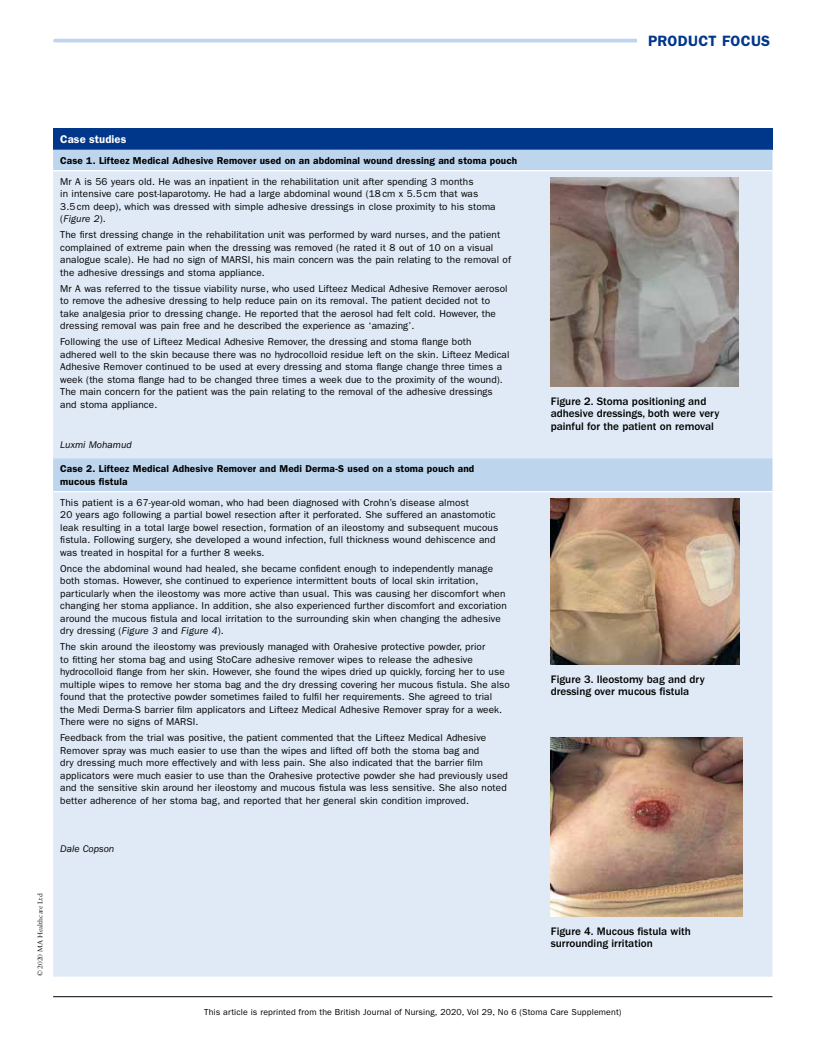
<style>
.page{position:relative;width:815px;height:1053px;background:#fff}
.page>*{position:absolute;margin:0;border:0;box-sizing:border-box;transform-origin:0 0}
.t1{font:600 15px "ITC Franklin Gothic Std";letter-spacing:.02em;color:#00378b}
.t2{font:500 11.25px/12.5px "ITC Franklin Gothic Std";color:#000}
.t3{font:600 11.25px "ITC Franklin Gothic Std";letter-spacing:.01em;color:#fff}
.t4{font:10px/12.5px "ITC Franklin Gothic Std";letter-spacing:.01em;color:#000}
.t5{font:600 10px/12.5px "ITC Franklin Gothic Std";letter-spacing:.015em;color:#000}
.t6{font:italic 10px "ITC Franklin Gothic Std";color:#000}
.t7{font:8.75px "ITC Franklin Gothic Std";letter-spacing:.015em;color:#000}
.t8{font:7.5px "Bembo Std";color:#000}
.s1{font-style:italic}
</style>
<div class="page">
<hr style="left:55px;top:39px;width:690px;height:3px;background:#bdd5ed">
<div style="left:637px;top:35px;width:133px;height:11px;background:#fff"></div>
<hr style="left:53px;top:996px;width:719px;height:1px;background:#000">
<div style="left:53px;top:128px;width:719px;height:22px;background:#00378b"></div>
<div style="left:53px;top:150px;width:719px;height:20px;background:#bdd5ed"></div>
<div style="left:53px;top:171px;width:719px;height:805px;background:#dfeaf6"></div>
<hr style="left:53px;top:491px;width:465px;height:1px;background:#fff">
<hr style="left:518px;top:491px;width:254px;height:1px;background:#fff">
<img style="left:551px;top:737px;width:191px;height:179px">
<img style="left:551px;top:498px;width:188px;height:166px">
<img style="left:551px;top:177px;width:188px;height:209px">
<h1 class="t1" style="left:648px;top:32px;width:124px">PRODUCT FOCUS</h1>
<p class="t8" style="left:36px;top:976px;width:84px;rotate:-90deg">© 2020 MA Healthcare Ltd</p>
<p class="t3" style="left:60px;top:132px;width:68px">Case studies</p>
<p class="t5" style="left:60px;top:154px;width:459px">Case 1. Lifteez Medical Adhesive Remover used on an abdominal wound dressing and stoma pouch</p>
<p class="t4" style="left:60px;top:175px;width:437px">Mr A is 56 years old. He was an inpatient in the rehabilitation unit after spending 3 months<br>in intensive care post-laparotomy. He had a large abdominal wound (18cm x 5.5cm that was 3.5cm deep), which was dressed with simple adhesive dressings in close proximity to his stoma (<span class="s1">Figure 2</span>).</p>
<p class="t4" style="left:60px;top:229px;width:452px">The first dressing change in the rehabilitation unit was performed by ward nurses, and the patient complained of extreme pain when the dressing was removed (he rated it 8 out of 10 on a visual analogue scale). He had no sign of MARSI, his main concern was the pain relating to the removal of the adhesive dressings and stoma appliance.</p>
<p class="t4" style="left:60px;top:282px;width:449px">Mr A was referred to the tissue viability nurse, who used Lifteez Medical Adhesive Remover aerosol to remove the adhesive dressing to help reduce pain on its removal. The patient decided not to take analgesia prior to dressing change. He reported that the aerosol had felt cold. However, the dressing removal was pain free and he described the experience as ‘amazing’.</p>
<p class="t4" style="left:60px;top:336px;width:451px">Following the use of Lifteez Medical Adhesive Remover, the dressing and stoma flange both adhered well to the skin because there was no hydrocolloid residue left on the skin. Lifteez Medical Adhesive Remover continued to be used at every dressing and stoma flange change three times a week (the stoma flange had to be changed three times a week due to the proximity of the wound).<br>The main concern for the patient was the pain relating to the removal of the adhesive dressings and stoma appliance.</p>
<p class="t6" style="left:60px;top:439px;width:73px">Luxmi Mohamud</p>
<p class="t5" style="left:60px;top:462px;width:416px">Case 2. Lifteez Medical Adhesive Remover and Medi Derma-S used on a stoma pouch and mucous fistula</p>
<p class="t4" style="left:60px;top:496px;width:440px">This patient is a 67-year-old woman, who had been diagnosed with Crohn’s disease almost<br>20 years ago following a partial bowel resection after it perforated. She suffered an anastomotic leak resulting in a total large bowel resection, formation of an ileostomy and subsequent mucous fistula. Following surgery, she developed a wound infection, full thickness wound dehiscence and was treated in hospital for a further 8 weeks.</p>
<p class="t4" style="left:60px;top:562px;width:448px">Once the abdominal wound had healed, she became confident enough to independently manage both stomas. However, she continued to experience intermittent bouts of local skin irritation, particularly when the ileostomy was more active than usual. This was causing her discomfort when changing her stoma appliance. In addition, she also experienced further discomfort and excoriation around the mucous fistula and local irritation to the surrounding skin when changing the adhesive dry dressing (<span class="s1">Figure 3</span> and <span class="s1">Figure 4</span>).</p>
<p class="t4" style="left:60px;top:640px;width:451px">The skin around the ileostomy was previously managed with Orahesive protective powder, prior<br>to fitting her stoma bag and using StoCare adhesive remover wipes to release the adhesive hydrocolloid flange from her skin. However, she found the wipes dried up quickly, forcing her to use multiple wipes to remove her stoma bag and the dry dressing covering her mucous fistula. She also found that the protective powder sometimes failed to fulfil her requirements. She agreed to trial<br>the Medi Derma-S barrier film applicators and Lifteez Medical Adhesive Remover spray for a week.<br>There were no signs of MARSI.</p>
<p class="t4" style="left:60px;top:731px;width:449px">Feedback from the trial was positive, the patient commented that the Lifteez Medical Adhesive Remover spray was much easier to use than the wipes and lifted off both the stoma bag and<br>dry dressing much more effectively and with less pain. She also indicated that the barrier film applicators were much easier to use than the Orahesive protective powder she had previously used and the sensitive skin around her ileostomy and mucous fistula was less sensitive. She also noted better adherence of her stoma bag, and reported that her general skin condition improved.</p>
<p class="t6" style="left:60px;top:843px;width:56px">Dale Copson</p>
<p class="t2" style="left:551px;top:395px;width:170px">Figure 2. Stoma positioning and adhesive dressings, both were very painful for the patient on removal</p>
<p class="t2" style="left:551px;top:673px;width:156px">Figure 3. Ileostomy bag and dry dressing over mucous fistula</p>
<p class="t2" style="left:551px;top:924px;width:142px">Figure 4. Mucous fistula with surrounding irritation</p>
<p class="t7" style="left:204px;top:1006px;width:419px">This article is reprinted from the British Journal of Nursing, 2020, Vol 29, No 6 (Stoma Care Supplement)</p>
</div>
